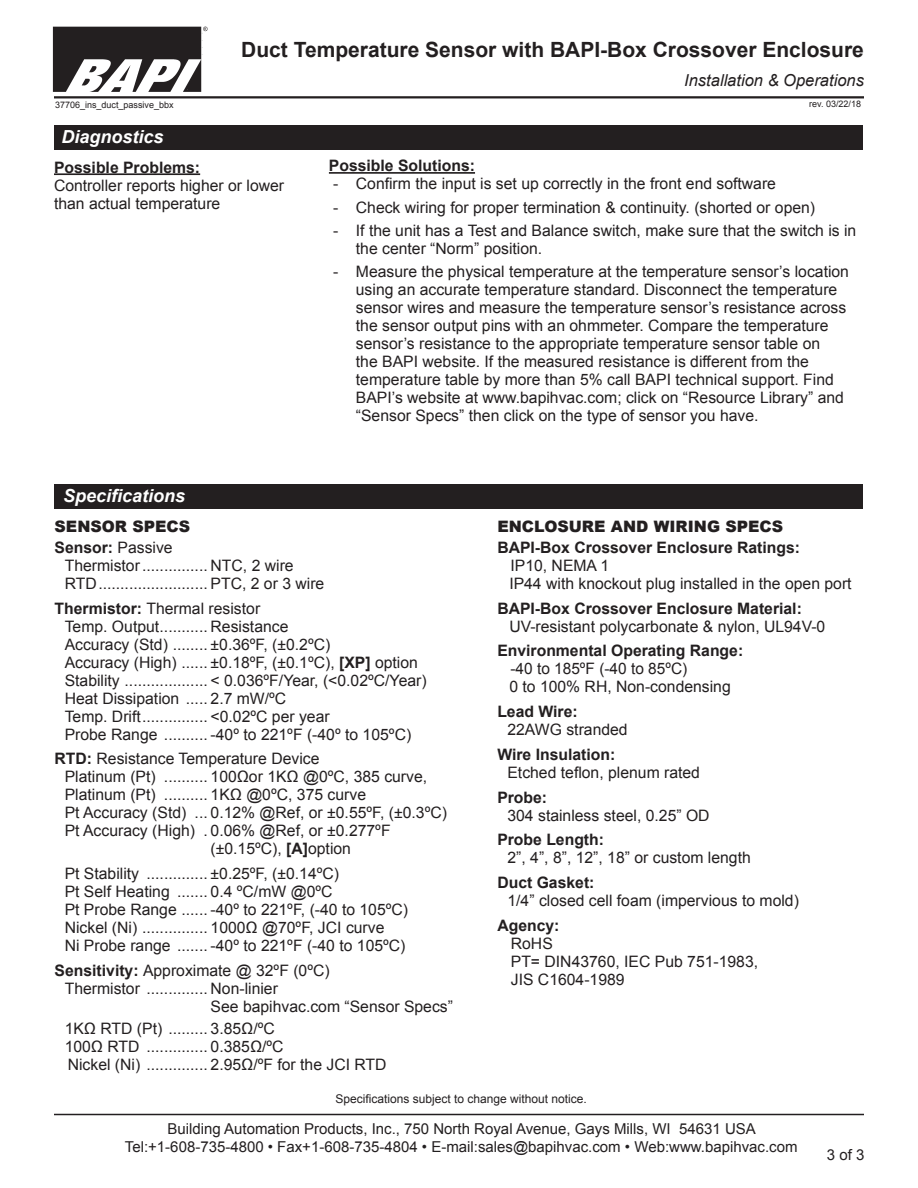
<style>
.page{position:relative;width:918px;height:1188px;background:#fff}
.page>*{position:absolute;margin:0;border:0;box-sizing:border-box;transform-origin:0 0}
.t1{font:700 21px "Arial";color:#231f20}
.Datasheet_Section_Ti{font:italic 700 18px "Arial";color:#fff}
.t2{font:italic 16.5px "Arial";color:#231f20}
.t3{font:15.75px/18px "Arial";color:#231f20}
.t4{font:700 15.75px "Arial";color:#231f20}
.t5{font:900 15.75px "Arial";color:#231f20}
.t6{font:15px/18px "Arial";color:#231f20;text-align:center}
.t7{font:12px "Arial";color:#231f20}
.t8{font:9px "Arial";color:#231f20}
.s1{font-weight:400}
.s2{font-weight:700}
</style>
<div class="page">
<img style="left:53px;top:27px;width:155px;height:65px">
<hr style="left:54px;top:96px;width:810px;height:2px;background:#231f20">
<hr style="left:54px;top:1114px;width:810px;height:1px;background:#231f20">
<div style="left:55px;top:484px;width:808px;height:24px;background:#231f20"></div>
<hr style="left:329px;top:172px;width:146px;height:2px;background:#231f20">
<hr style="left:54px;top:173px;width:146px;height:2px;background:#231f20">
<div style="left:55px;top:126px;width:808px;height:24px;background:#231f20"></div>
<h1 class="t1" style="left:241px;top:36px;width:624px">Duct Temperature Sensor with BAPI-Box Crossover Enclosure</h1>
<p class="t2" style="left:684px;top:70px;width:181px">Installation &amp; Operations</p>
<p class="t8" style="left:55px;top:99px;width:120px">37706_ins_duct_passive_bbx</p>
<p class="t8" style="left:809px;top:98px;width:53px">rev. 03/22/18</p>
<p class="Datasheet_Section_Ti" style="left:62px;top:125px;width:104px">Diagnostics</p>
<p class="t4" style="left:54px;top:157px;width:148px">Possible Problems:</p>
<p class="t3" style="left:54px;top:176px;width:232px">Controller reports higher or lower than actual temperature</p>
<p class="Datasheet_Section_Ti" style="left:63px;top:484px;width:124px">Specifications</p>
<p class="t4" style="left:329px;top:155px;width:148px">Possible Solutions:</p>
<p class="t3" style="left:333px;top:175px;width:444px">- Confirm the input is set up correctly in the front end software</p>
<p class="t3" style="left:333px;top:198px;width:483px">- Check wiring for proper termination &amp; continuity. (shorted or open)</p>
<p class="t3" style="left:356px;top:222px;width:502px;text-indent:-23px">- If the unit has a Test and Balance switch, make sure that the switch is in the center “Norm” position.</p>
<p class="t3" style="left:356px;top:263px;width:495px;text-indent:-23px">- Measure the physical temperature at the temperature sensor’s location using an accurate temperature standard. Disconnect the temperature sensor wires and measure the temperature sensor’s resistance across the sensor output pins with an ohmmeter. Compare the temperature sensor’s resistance to the appropriate temperature sensor table on<br>the BAPI website. If the measured resistance is different from the temperature table by more than 5% call BAPI technical support. Find BAPI’s website at www.bapihvac.com; click on “Resource Library” and “Sensor Specs” then click on the type of sensor you have.</p>
<p class="t5" style="left:55px;top:515px;width:137px">SENSOR SPECS</p>
<p class="t4" style="left:55px;top:537px;width:120px">Sensor: <span class="s1">Passive</span></p>
<p class="t3" style="left:65px;top:556px;width:231px">Thermistor............... NTC, 2 wire</p>
<p class="t3" style="left:65px;top:574px;width:261px">RTD......................... PTC, 2 or 3 wire</p>
<p class="t3" style="left:55px;top:599px;width:207px"><span class="s2">Thermistor:</span> Thermal resistor</p>
<p class="t3" style="left:65px;top:617px;width:225px">Temp. Output........... Resistance</p>
<p class="t3" style="left:65px;top:635px;width:267px">Accuracy (Std) ........ ±0.36ºF, (±0.2ºC)</p>
<p class="t3" style="left:65px;top:653px;width:355px">Accuracy (High) ...... ±0.18ºF, (±0.1ºC), <span class="s2">[XP]</span> option</p>
<p class="t3" style="left:65px;top:671px;width:363px">Stability ................... &lt; 0.036ºF/Year, (&lt;0.02ºC/Year)</p>
<p class="t3" style="left:65px;top:689px;width:223px">Heat Dissipation ..... 2.7 mW/ºC</p>
<p class="t3" style="left:65px;top:707px;width:266px">Temp. Drift............... &lt;0.02ºC per year</p>
<p class="t3" style="left:65px;top:725px;width:348px">Probe Range .......... -40º to 221ºF (-40º to 105ºC)</p>
<p class="t3" style="left:55px;top:750px;width:266px"><span class="s2">RTD:</span> Resistance Temperature Device</p>
<p class="t3" style="left:65px;top:768px;width:364px">Platinum (Pt) .......... 100Ωor 1KΩ @0ºC, 385 curve,</p>
<p class="t3" style="left:65px;top:786px;width:303px">Platinum (Pt) .......... 1KΩ @0ºC, 375 curve</p>
<p class="t3" style="left:65px;top:804px;width:384px">Pt Accuracy (Std) ... 0.12% @Ref, or ±0.55ºF, (±0.3ºC)</p>
<p class="t3" style="left:65px;top:822px;width:327px">Pt Accuracy (High) . 0.06% @Ref, or ±0.277ºF</p>
<p class="t3" style="left:211px;top:840px;width:142px">(±0.15ºC), <span class="s2">[A]</span>option</p>
<p class="t3" style="left:65px;top:865px;width:276px">Pt Stability .............. ±0.25ºF, (±0.14ºC)</p>
<p class="t3" style="left:65px;top:883px;width:269px">Pt Self Heating ....... 0.4 ºC/mW @0ºC</p>
<p class="t3" style="left:65px;top:901px;width:345px">Pt Probe Range ...... -40º to 221ºF, (-40 to 105ºC)</p>
<p class="t3" style="left:65px;top:919px;width:321px">Nickel (Ni) ............... 1000Ω @70ºF, JCI curve</p>
<p class="t3" style="left:65px;top:937px;width:342px">Ni Probe range ....... -40º to 221ºF (-40 to 105ºC)</p>
<p class="t3" style="left:55px;top:961px;width:277px"><span class="s2">Sensitivity:</span> Approximate @ 32ºF (0ºC)</p>
<p class="t3" style="left:65px;top:979px;width:215px">Thermistor .............. Non-linier</p>
<p class="t3" style="left:211px;top:997px;width:244px">See bapihvac.com “Sensor Specs”</p>
<p class="t3" style="left:65px;top:1019px;width:212px">1KΩ RTD (Pt) ......... 3.85Ω/ºC</p>
<p class="t3" style="left:65px;top:1037px;width:220px">100Ω RTD .............. 0.385Ω/ºC</p>
<p class="t3" style="left:68px;top:1055px;width:320px">Nickel (Ni) .............. 2.95Ω/ºF for the JCI RTD</p>
<p class="t5" style="left:497px;top:515px;width:287px">ENCLOSURE AND WIRING SPECS</p>
<p class="t4" style="left:497px;top:537px;width:304px">BAPI-Box Crossover Enclosure Ratings:</p>
<p class="t3" style="left:510px;top:556px;width:100px">IP10, NEMA 1</p>
<p class="t3" style="left:509px;top:574px;width:344px">IP44 with knockout plug installed in the open port</p>
<p class="t4" style="left:497px;top:598px;width:306px">BAPI-Box Crossover Enclosure Material:</p>
<p class="t3" style="left:509px;top:617px;width:318px">UV-resistant polycarbonate &amp; nylon, UL94V-0</p>
<p class="t4" style="left:497px;top:640px;width:247px">Environmental Operating Range:</p>
<p class="t3" style="left:510px;top:660px;width:178px">-40 to 185ºF (-40 to 85ºC)</p>
<p class="t3" style="left:509px;top:678px;width:223px">0 to 100% RH, Non-condensing</p>
<p class="t4" style="left:497px;top:701px;width:82px">Lead Wire:</p>
<p class="t3" style="left:507px;top:721px;width:122px">22AWG stranded</p>
<p class="t4" style="left:497px;top:744px;width:119px">Wire Insulation:</p>
<p class="t3" style="left:507px;top:763px;width:194px">Etched teflon, plenum rated</p>
<p class="t4" style="left:497px;top:787px;width:51px">Probe:</p>
<p class="t3" style="left:507px;top:806px;width:204px">304 stainless steel, 0.25” OD</p>
<p class="t4" style="left:497px;top:829px;width:108px">Probe Length:</p>
<p class="t3" style="left:507px;top:849px;width:245px">2”, 4”, 8”, 12”, 18” or custom length</p>
<p class="t4" style="left:497px;top:872px;width:99px">Duct Gasket:</p>
<p class="t3" style="left:507px;top:892px;width:293px">1/4” closed cell foam (impervious to mold)</p>
<p class="t4" style="left:497px;top:915px;width:64px">Agency:</p>
<p class="t3" style="left:511px;top:934px;width:44px">RoHS</p>
<p class="t3" style="left:511px;top:952px;width:249px">PT= DIN43760, IEC Pub 751-1983,</p>
<p class="t3" style="left:511px;top:970px;width:115px">JIS C1604-1989</p>
<p class="t7" style="left:335px;top:1091px;width:253px">Specifications subject to change without notice.</p>
<p class="t6" style="left:125px;top:1120px;width:674px">Building Automation Products, Inc., 750 North Royal Avenue, Gays Mills, WI 54631 USA<br>Tel:+1-608-735-4800 • Fax+1-608-735-4804 • E-mail:sales@bapihvac.com • Web:www.bapihvac.com</p>
<p class="t6" style="left:827px;top:1145px;width:39px">3 of 3</p>
</div>
